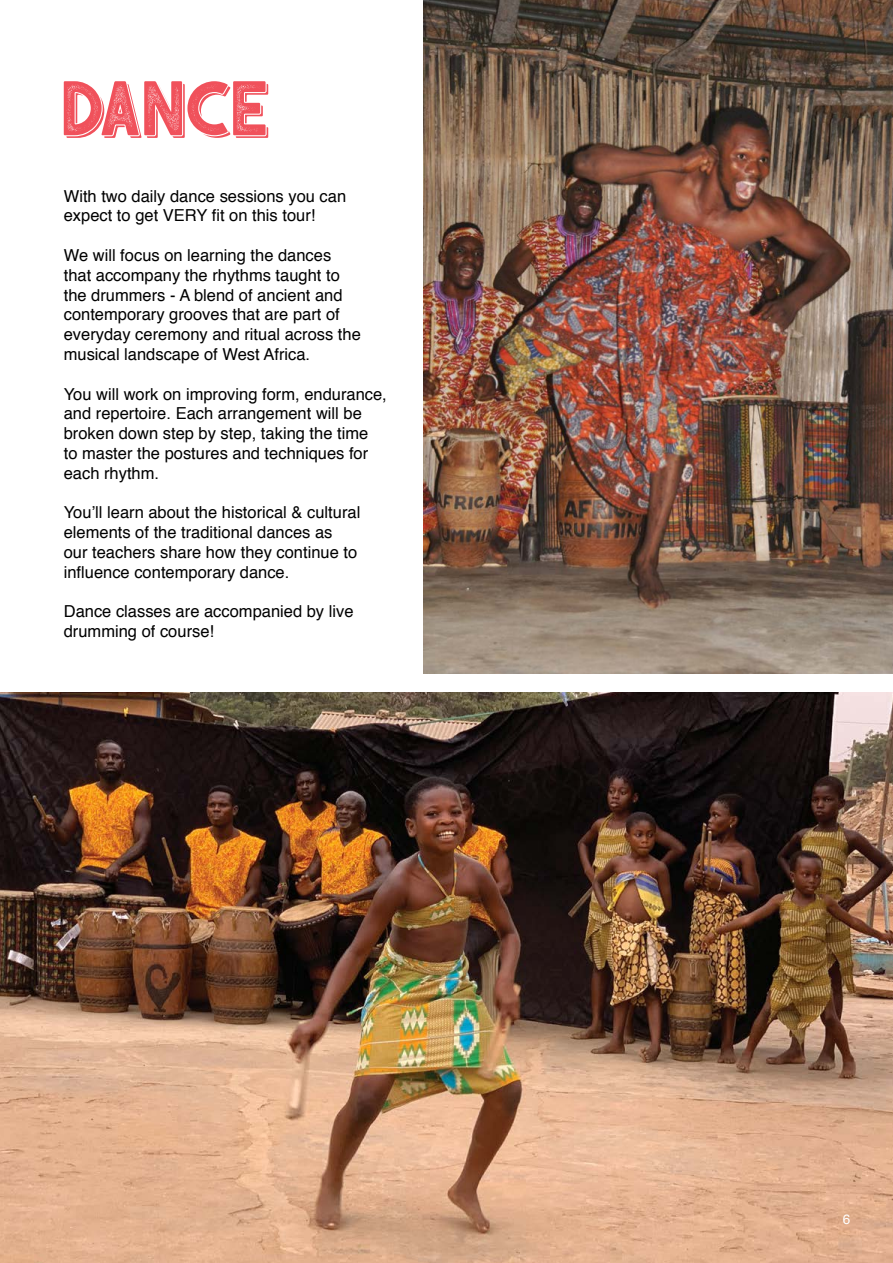
<style>
.page{position:relative;width:893px;height:1263px;background:#fff}
.page>*{position:absolute;margin:0;border:0;box-sizing:border-box;transform-origin:0 0}
.t1{font:108px "Caredrock Shadow 01";color:#f0515b}
.t2{font:16.5px/19.8px "Helvetica";color:#000}
.t3{font:13.5px "Helvetica";color:#fff}
</style>
<div class="page">
<img style="left:0;top:692px;width:893px;height:571px">
<img style="left:424px;top:0;width:469px;height:673px">
<h1 class="t1" style="left:64px;top:62px;width:209px">DANCE</h1>
<p class="t2" style="left:64px;top:186px;width:284px">With two daily dance sessions you can expect to get VERY fit on this tour!</p>
<p class="t2" style="left:64px;top:246px;width:299px">We will focus on learning the dances that accompany the rhythms taught to the drummers - A blend of ancient and contemporary grooves that are part of everyday ceremony and ritual across the musical landscape of West Africa.</p>
<p class="t2" style="left:64px;top:384px;width:325px">You will work on improving form, endurance, and repertoire. Each arrangement will be broken down step by step, taking the time<br>to master the postures and techniques for each rhythm.</p>
<p class="t2" style="left:64px;top:503px;width:298px">You’ll learn about the historical &amp; cultural elements of the traditional dances as our teachers share how they continue to influence contemporary dance.</p>
<p class="t2" style="left:64px;top:602px;width:291px">Dance classes are accompanied by live drumming of course!</p>
<p class="t3" style="left:843px;top:1209px;width:9px">6</p>
</div>
